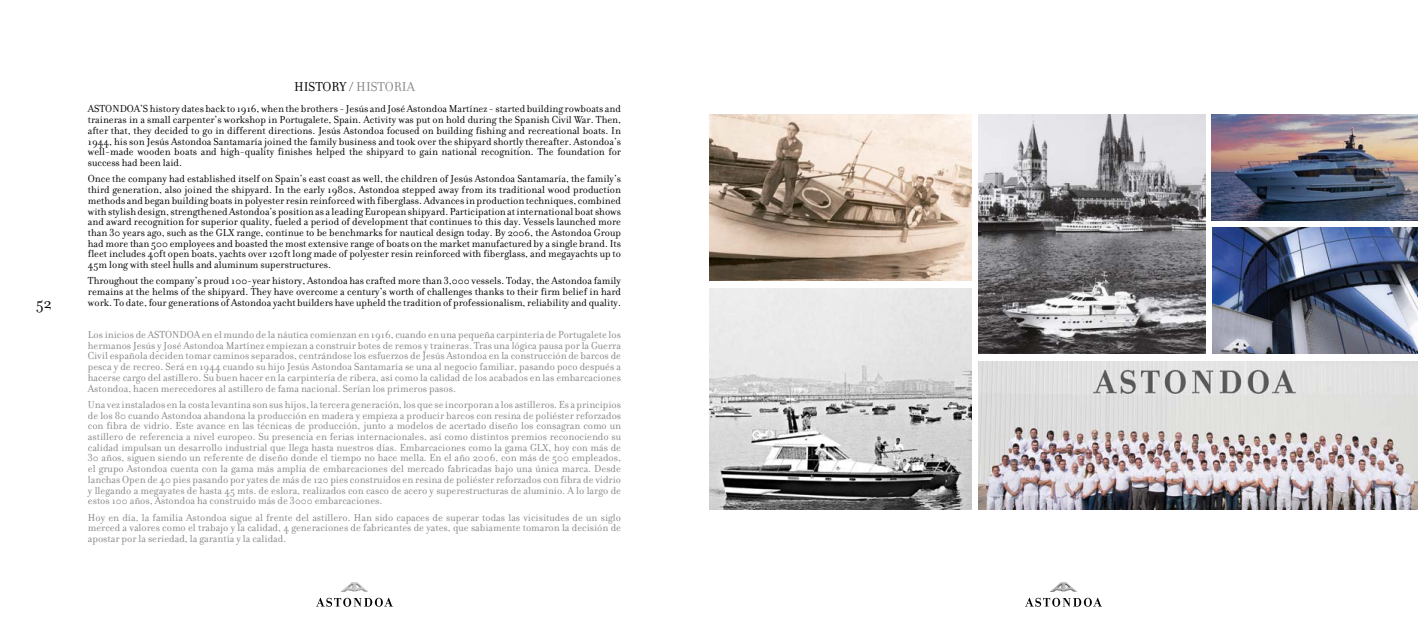
<style>
.page{position:relative;width:1418px;height:624px;background:#fff}
.page>*{position:absolute;margin:0;border:0;box-sizing:border-box;transform-origin:0 0}
.t1{font:17px "Filosofia";color:#000}
.t2{font:14px "Filosofia";color:#878787}
.t3{font:11px/10.7px "Filosofia";color:#878787;text-align:justify}
.t4{font:11px/10.7px "Filosofia";color:#000;text-align:justify}
.s1{color:#000}
.s2{color:#575756}
</style>
<div class="page">
<svg style="left:317px;top:597px;width:75px;height:9px"></svg>
<img style="left:341px;top:582px;width:27px;height:10px">
<svg style="left:1026px;top:597px;width:75px;height:9px"></svg>
<img style="left:1050px;top:582px;width:27px;height:10px">
<img style="left:978px;top:115px;width:227px;height:238px">
<img style="left:1212px;top:227px;width:205px;height:126px">
<img style="left:978px;top:361px;width:439px;height:148px">
<img style="left:1211px;top:115px;width:206px;height:105px">
<img style="left:709px;top:115px;width:262px;height:166px">
<img style="left:709px;top:288px;width:262px;height:221px">
<h1 class="t1" style="left:36px;top:293px;width:17px">52</h1>
<p class="t2" style="left:294px;top:79px;width:122px"><span class="s1">HISTORY</span> <span class="s2">/</span> HISTORIA</p>
<p class="t4" style="left:88px;top:104px;width:534px">ASTONDOA’S history dates back to 1916, when the brothers - Jesús and José Astondoa Martínez - started building rowboats and traineras in a small carpenter’s workshop in Portugalete, Spain. Activity was put on hold during the Spanish Civil War. Then, after that, they decided to go in different directions. Jesús Astondoa focused on building fishing and recreational boats. In 1944, his son Jesús Astondoa Santamaría joined the family business and took over the shipyard shortly thereafter. Astondoa’s well-made wooden boats and high-quality finishes helped the shipyard to gain national recognition. The foundation for success had been laid.</p>
<p class="t4" style="left:88px;top:174px;width:534px">Once the company had established itself on Spain’s east coast as well, the children of Jesús Astondoa Santamaría, the family’s third generation, also joined the shipyard. In the early 1980s, Astondoa stepped away from its traditional wood production methods and began building boats in polyester resin reinforced with fiberglass. Advances in production techniques, combined with stylish design, strengthened Astondoa’s position as a leading European shipyard. Participation at international boat shows and award recognition for superior quality, fueled a period of development that continues to this day. Vessels launched more than 30 years ago, such as the GLX range, continue to be benchmarks for nautical design today. By 2006, the Astondoa Group had more than 500 employees and boasted the most extensive range of boats on the market manufactured by a single brand. Its fleet includes 40ft open boats, yachts over 120ft long made of polyester resin reinforced with fiberglass, and megayachts up to 45m long with steel hulls and aluminum superstructures.</p>
<p class="t4" style="left:88px;top:276px;width:534px">Throughout the company’s proud 100-year history, Astondoa has crafted more than 3,000 vessels. Today, the Astondoa family remains at the helms of the shipyard. They have overcome a century’s worth of challenges thanks to their firm belief in hard work. To date, four generations of Astondoa yacht builders have upheld the tradition of professionalism, reliability and quality.</p>
<p class="t3" style="left:88px;top:329px;width:534px">Los inicios de ASTONDOA en el mundo de la náutica comienzan en 1916, cuando en una pequeña carpintería de Portugalete los hermanos Jesús y José Astondoa Martínez empiezan a construir botes de remos y traineras. Tras una lógica pausa por la Guerra Civil española deciden tomar caminos separados, centrándose los esfuerzos de Jesús Astondoa en la construcción de barcos de pesca y de recreo. Será en 1944 cuando su hijo Jesús Astondoa Santamaría se una al negocio familiar, pasando poco después a hacerse cargo del astillero. Su buen hacer en la carpintería de ribera, así como la calidad de los acabados en las embarcaciones Astondoa, hacen merecedores al astillero de fama nacional. Serían los primeros pasos.</p>
<p class="t3" style="left:88px;top:399px;width:534px">Una vez instalados en la costa levantina son sus hijos, la tercera generación, los que se incorporan a los astilleros. Es a principios de los 80 cuando Astondoa abandona la producción en madera y empieza a producir barcos con resina de poliéster reforzados con fibra de vidrio. Este avance en las técnicas de producción, junto a modelos de acertado diseño los consagran como un astillero de referencia a nivel europeo. Su presencia en ferias internacionales, así como distintos premios reconociendo su calidad impulsan un desarrollo industrial que llega hasta nuestros días. Embarcaciones como la gama GLX, hoy con más de 30 años, siguen siendo un referente de diseño donde el tiempo no hace mella. En el año 2006, con más de 500 empleados, el grupo Astondoa cuenta con la gama más amplia de embarcaciones del mercado fabricadas bajo una única marca. Desde lanchas Open de 40 pies pasando por yates de más de 120 pies construidos en resina de poliéster reforzados con fibra de vidrio y llegando a megayates de hasta 45 mts. de eslora, realizados con casco de acero y superestructuras de aluminio. A lo largo de estos 100 años, Astondoa ha construido más de 3000 embarcaciones.</p>
<p class="t3" style="left:88px;top:512px;width:534px">Hoy en día, la familia Astondoa sigue al frente del astillero. Han sido capaces de superar todas las vicisitudes de un siglo merced a valores como el trabajo y la calidad, 4 generaciones de fabricantes de yates, que sabiamente tomaron la decisión de apostar por la seriedad, la garantía y la calidad.</p>
</div>
